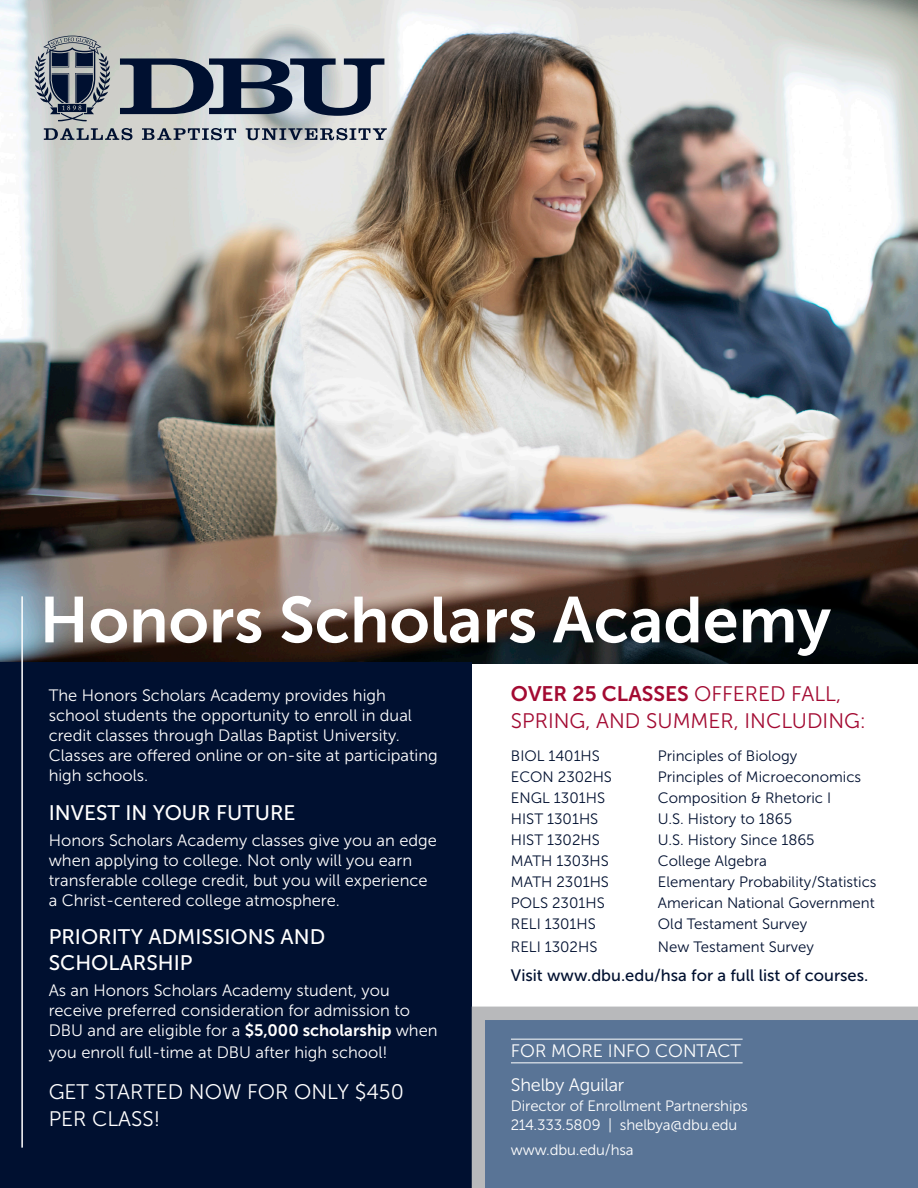
<style>
.page{position:relative;width:918px;height:1188px;background:#fff}
.page>*{position:absolute;margin:0;border:0;box-sizing:border-box;transform-origin:0 0}
.t1{font:64.5px "Museo Sans 700";color:#fff}
.t2{font:21px/27px "Museo Sans 300";color:#a30a32}
.t3{font:21px/25.2px "Museo Sans 500";color:#fff}
.t4{font:21px/27px "Museo Sans 300";color:#fff}
.t5{font:18px "Museo Sans 300";letter-spacing:-.005em;color:#fff}
.t6{font:16.5px/19.8px "Museo Sans 300";color:#fff}
.t7{font:16.5px "Museo Sans 500";color:#001030}
.t8{font:15px "Museo Sans 300";color:#001030}
.t9{font:15px "Museo Sans 300";letter-spacing:-.01em;color:#fff}
.s1{font-family:"Museo Sans 700"}
</style>
<div class="page">
<img style="left:0;top:0;width:918px;height:664px">
<svg style="left:120px;top:58px;width:264px;height:58px;background:#6a7483"></svg>
<svg style="left:44px;top:128px;width:88px;height:12px"></svg>
<svg style="left:142px;top:128px;width:94px;height:12px"></svg>
<svg style="left:246px;top:128px;width:141px;height:12px;background:#818893"></svg>
<svg style="left:34px;top:36px;width:76px;height:85px;background:#7a828b"></svg>
<div style="left:0;top:663px;width:472px;height:525px;background:#001030"></div>
<hr style="left:21px;top:596px;width:2px;height:552px;background:#fff">
<svg style="left:471px;top:1006px;width:447px;height:182px;background:#637b9a"></svg>
<hr style="left:511px;top:1039px;width:232px;height:1px;background:#fff">
<hr style="left:511px;top:1062px;width:232px;height:1px;background:#fff">
<p class="t1" style="left:40px;top:584px;width:793px">Honors Scholars Academy</p>
<p class="t6" style="left:49px;top:686px;width:391px">The Honors Scholars Academy provides high school students the opportunity to enroll in dual credit classes through Dallas Baptist University.<br>Classes are offered online or on-site at participating high schools.</p>
<p class="t3" style="left:49px;top:800px;width:248px">INVEST IN YOUR FUTURE</p>
<p class="t6" style="left:49px;top:831px;width:390px">Honors Scholars Academy classes give you an edge when applying to college. Not only will you earn transferable college credit, but you will experience a Christ-centered college atmosphere.</p>
<p class="t3" style="left:49px;top:925px;width:278px">PRIORITY ADMISSIONS AND<br>SCHOLARSHIP</p>
<p class="t6" style="left:49px;top:981px;width:390px">As an Honors Scholars Academy student, you receive preferred consideration for admission to<br>DBU and are eligible for a <span class="s1">$5,000 scholarship</span> when</p>
<p class="t6" style="left:49px;top:1043px;width:340px">you enroll full-time at DBU after high school!</p>
<p class="t4" style="left:49px;top:1078px;width:357px">GET STARTED NOW FOR ONLY $450<br>PER CLASS!</p>
<p class="t2" style="left:511px;top:680px;width:357px"><span class="s1">OVER 25 CLASSES</span> OFFERED FALL,<br>SPRING, AND SUMMER, INCLUDING:</p>
<p class="t8" style="left:511px;top:748px;width:91px">BIOL 1401HS</p>
<p class="t8" style="left:658px;top:748px;width:141px">Principles of Biology</p>
<p class="t8" style="left:511px;top:769px;width:103px">ECON 2302HS</p>
<p class="t8" style="left:658px;top:769px;width:205px">Principles of Microeconomics</p>
<p class="t8" style="left:511px;top:790px;width:96px">ENGL 1301HS</p>
<p class="t8" style="left:658px;top:790px;width:175px">Composition &amp; Rhetoric I</p>
<p class="t8" style="left:511px;top:811px;width:89px">HIST 1301HS</p>
<p class="t8" style="left:658px;top:811px;width:136px">U.S. History to 1865</p>
<p class="t8" style="left:511px;top:832px;width:90px">HIST 1302HS</p>
<p class="t8" style="left:658px;top:832px;width:158px">U.S. History Since 1865</p>
<p class="t8" style="left:511px;top:853px;width:100px">MATH 1303HS</p>
<p class="t8" style="left:658px;top:853px;width:110px">College Algebra</p>
<p class="t8" style="left:511px;top:874px;width:100px">MATH 2301HS</p>
<p class="t8" style="left:658px;top:874px;width:220px">Elementary Probability/Statistics</p>
<p class="t8" style="left:511px;top:895px;width:95px">POLS 2301HS</p>
<p class="t8" style="left:658px;top:895px;width:218px">American National Government</p>
<p class="t8" style="left:511px;top:916px;width:86px">RELI 1301HS</p>
<p class="t8" style="left:658px;top:916px;width:151px">Old Testament Survey</p>
<p class="t8" style="left:511px;top:938px;width:88px">RELI 1302HS</p>
<p class="t8" style="left:658px;top:938px;width:158px">New Testament Survey</p>
<p class="t7" style="left:511px;top:966px;width:359px">Visit www.dbu.edu/hsa for a full list of courses.</p>
<p class="t5" style="left:511px;top:1041px;width:232px">FOR MORE INFO CONTACT</p>
<p class="t5" style="left:511px;top:1075px;width:115px">Shelby Aguilar</p>
<p class="t9" style="left:511px;top:1097px;width:238px">Director of Enrollment Partnerships</p>
<p class="t9" style="left:511px;top:1117px;width:228px">214.333.5809 | shelbya@dbu.edu</p>
<p class="t9" style="left:511px;top:1141px;width:124px">www.dbu.edu/hsa</p>
</div>
